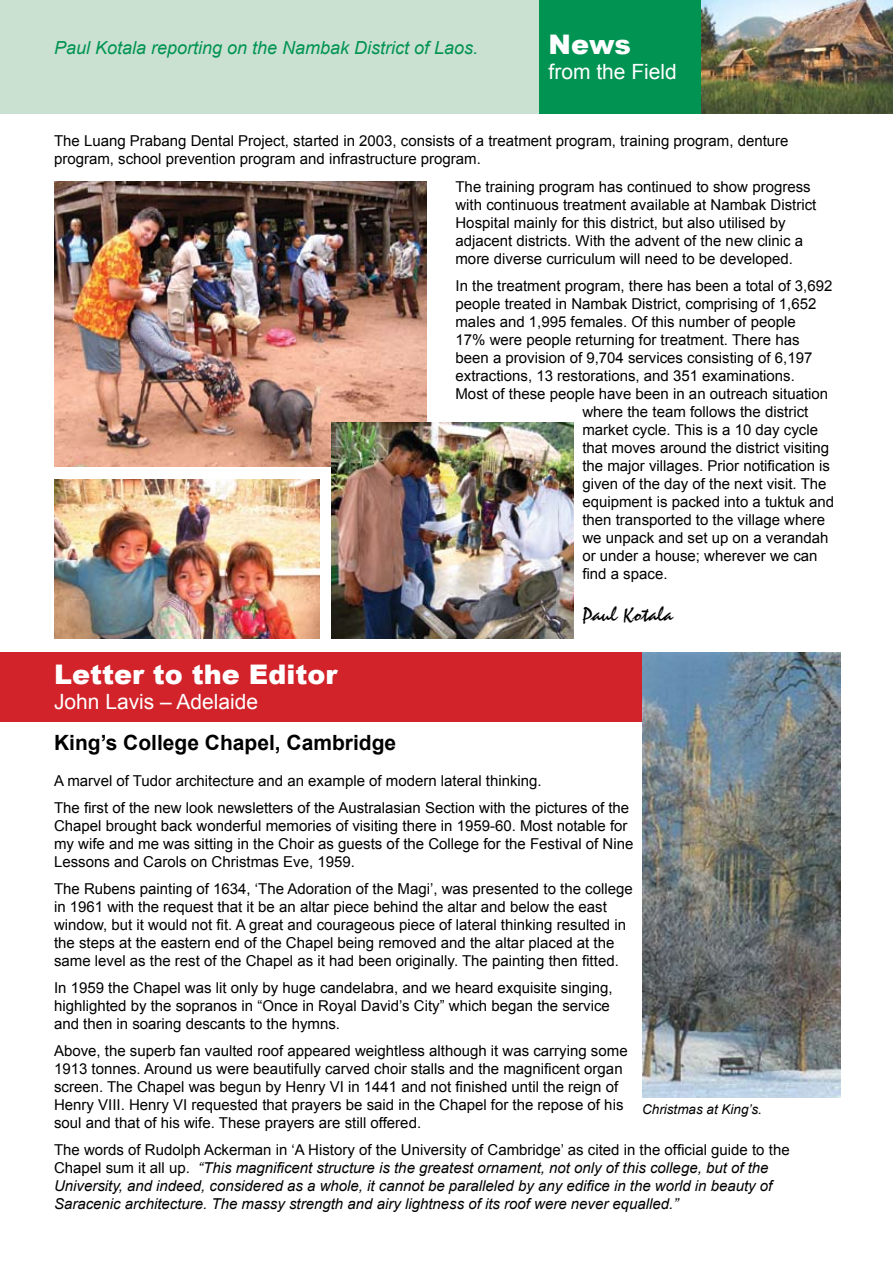
<style>
.page{position:relative;width:893px;height:1263px;background:#fff}
.page>*{position:absolute;margin:0;border:0;box-sizing:border-box;transform-origin:0 0}
.t1{font:900 27px "Arial";color:#fff}
.t2{font:21px "Arial";color:#fff}
.t3{font:700 21px "Arial";color:#000}
.t4{font:21px "Staccato 222 BT";color:#000}
.t5{font:italic 18px "Arial";color:#009352}
.t6{font:15px/18px "Arial";color:#000}
.t7{font:italic 15px/18px "Arial";color:#000}
.t8{font:italic 13.5px "Arial";color:#000}
.s1{font-style:normal}
</style>
<div class="page">
<div style="left:0;top:0;width:539px;height:113px;background:#cae1d1"></div>
<div style="left:539px;top:0;width:354px;height:113px;background:#009352"></div>
<div style="left:0;top:652px;width:669px;height:69px;background:#d2232a"></div>
<img style="left:54px;top:181px;width:372px;height:285px">
<img style="left:332px;top:422px;width:242px;height:216px">
<img style="left:642px;top:652px;width:198px;height:445px">
<img style="left:54px;top:479px;width:265px;height:159px">
<img style="left:701px;top:0;width:192px;height:113px">
<p class="t5" style="left:54px;top:36px;width:426px">Paul Kotala reporting on the Nambak District of Laos.</p>
<h1 class="t1" style="left:549px;top:25px;width:84px">News</h1>
<h2 class="t2" style="left:549px;top:58px;width:130px">from the Field</h2>
<p class="t6" style="left:54px;top:132px;width:736px">The Luang Prabang Dental Project, started in 2003, consists of a treatment program, training program, denture program, school prevention program and infrastructure program.</p>
<h1 class="t1" style="left:54px;top:655px;width:285px">Letter to the Editor</h1>
<h2 class="t2" style="left:54px;top:688px;width:206px">John Lavis – Adelaide</h2>
<p class="t6" style="left:455px;top:178px;width:362px">The training program has continued to show progress with continuous treatment available at Nambak District Hospital mainly for this district, but also utilised by adjacent districts. With the advent of the new clinic a more diverse curriculum will need to be developed.</p>
<p class="t6" style="left:455px;top:277px;width:378px">In the treatment program, there has been a total of 3,692</p>
<p class="t6" style="left:455px;top:295px;width:362px">people treated in Nambak District, comprising of 1,652</p>
<p class="t6" style="left:455px;top:313px;width:342px">males and 1,995 females. Of this number of people</p>
<p class="t6" style="left:455px;top:331px;width:346px">17% were people returning for treatment. There has</p>
<p class="t6" style="left:455px;top:349px;width:358px">been a provision of 9,704 services consisting of 6,197</p>
<p class="t6" style="left:455px;top:367px;width:341px">extractions, 13 restorations, and 351 examinations.</p>
<p class="t6" style="left:455px;top:385px;width:374px">Most of these people have been in an outreach situation</p>
<p class="t6" style="left:582px;top:403px;width:227px">where the team follows the district</p>
<p class="t6" style="left:582px;top:421px;width:237px">market cycle. This is a 10 day cycle</p>
<p class="t6" style="left:582px;top:439px;width:248px">that moves around the district visiting</p>
<p class="t6" style="left:582px;top:457px;width:249px">the major villages. Prior notification is</p>
<p class="t6" style="left:582px;top:475px;width:246px">given of the day of the next visit. The</p>
<p class="t6" style="left:582px;top:493px;width:253px">equipment is packed into a tuktuk and</p>
<p class="t6" style="left:582px;top:511px;width:244px">then transported to the village where</p>
<p class="t6" style="left:582px;top:529px;width:247px">we unpack and set up on a verandah</p>
<p class="t6" style="left:582px;top:547px;width:237px">or under a house; wherever we can</p>
<p class="t6" style="left:582px;top:565px;width:87px">find a space.</p>
<h2 class="t4" style="left:582px;top:603px;width:92px">Paul Kotala</h2>
<h2 class="t3" style="left:54px;top:729px;width:344px">King’s College Chapel, Cambridge</h2>
<p class="t6" style="left:54px;top:768px;width:577px;line-height:27px">A marvel of Tudor architecture and an example of modern lateral thinking.<br>The first of the new look newsletters of the Australasian Section with the pictures of the</p>
<p class="t6" style="left:54px;top:817px;width:581px">Chapel brought back wonderful memories of visiting there in 1959-60. Most notable for my wife and me was sitting in the Choir as guests of the College for the Festival of Nine<br>Lessons and Carols on Christmas Eve, 1959.</p>
<p class="t6" style="left:54px;top:880px;width:580px">The Rubens painting of 1634, ‘The Adoration of the Magi’, was presented to the college in 1961 with the request that it be an altar piece behind the altar and below the east window, but it would not fit. A great and courageous piece of lateral thinking resulted in the steps at the eastern end of the Chapel being removed and the altar placed at the same level as the rest of the Chapel as it had been originally. The painting then fitted.</p>
<p class="t6" style="left:54px;top:979px;width:560px">In 1959 the Chapel was lit only by huge candelabra, and we heard exquisite singing, highlighted by the sopranos in “Once in Royal David’s City” which began the service and then in soaring descants to the hymns.</p>
<p class="t6" style="left:54px;top:1042px;width:575px">Above, the superb fan vaulted roof appeared weightless although it was carrying some 1913 tonnes. Around us were beautifully carved choir stalls and the magnificent organ screen. The Chapel was begun by Henry VI in 1441 and not finished until the reign of Henry VIII. Henry VI requested that prayers be said in the Chapel for the repose of his soul and that of his wife. These prayers are still offered.</p>
<p class="t7" style="left:54px;top:1141px;width:737px"><span class="s1">The words of Rudolph Ackerman in ‘A History of the University of Cambridge’ as cited in the official guide to the Chapel sum it all up.</span> “This magnificent structure is the greatest ornament, not only of this college, but of the University, and indeed, considered as a whole, it cannot be paralleled by any edifice in the world in beauty of Saracenic architecture. The massy strength and airy lightness of its roof were never equalled.”</p>
<p class="t8" style="left:642px;top:1101px;width:121px">Christmas at King’s.</p>
</div>
